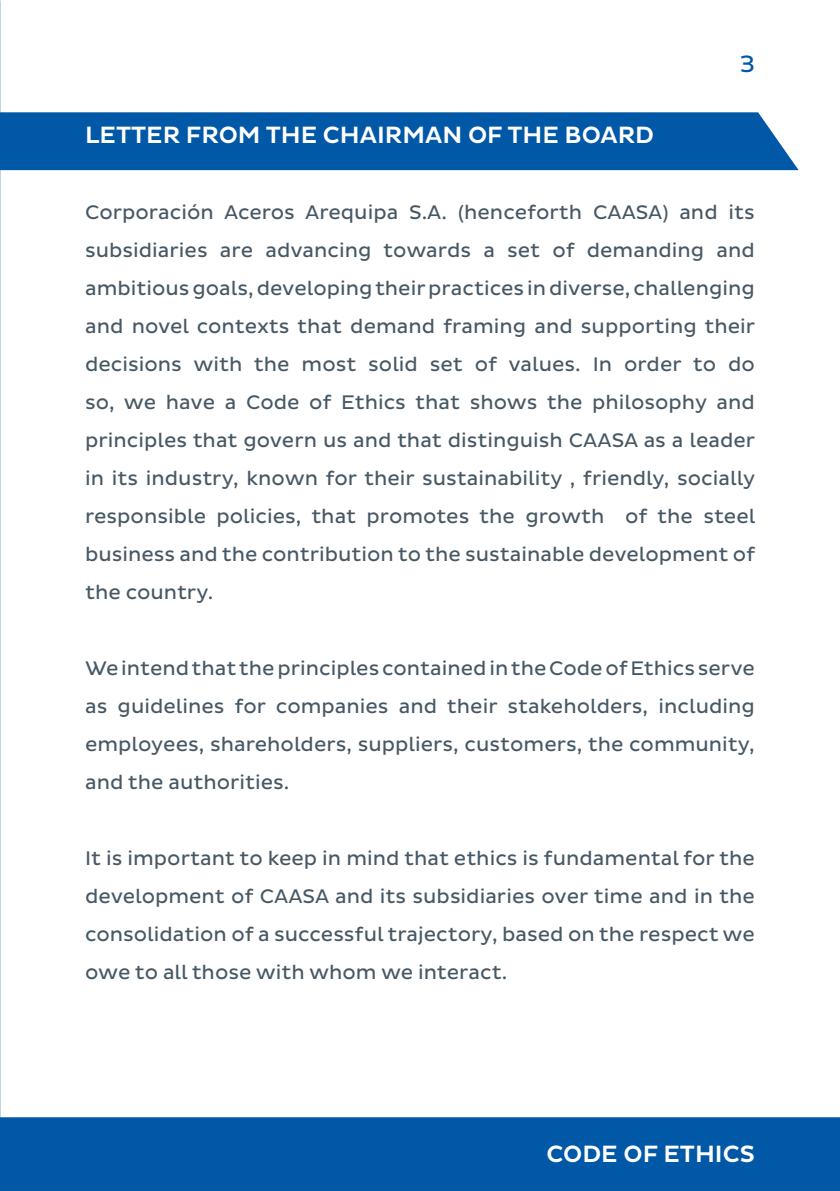
<style>
.page{position:relative;width:840px;height:1191px;background:#fff}
.page>*{position:absolute;margin:0;border:0;box-sizing:border-box;transform-origin:0 0}
.t1{font:500 24px "Pluto Sans";color:#fff}
.t2{font:24px "Pluto Sans";color:#0158a6}
.t3{font:20px/38px "Pluto Sans";color:#475865;text-align:justify}
</style>
<div class="page">
<div style="left:0;top:1117px;width:839px;height:74px;background:#0158a6"></div>
<div style="left:0;top:112px;width:798px;height:58px;background:#0158a6"></div>
<p class="t1" style="left:85px;top:121px;width:570px">LETTER FROM THE CHAIRMAN OF THE BOARD</p>
<p class="t2" style="left:739px;top:50px;width:17px">3</p>
<p class="t3" style="left:85px;top:193px;width:671px">Corporación Aceros Arequipa S.A. (henceforth CAASA) and its subsidiaries are advancing towards a set of demanding and ambitious goals, developing their practices in diverse, challenging and novel contexts that demand framing and supporting their decisions with the most solid set of values. In order to do so, we have a Code of Ethics that shows the philosophy and principles that govern us and that distinguish CAASA as a leader in its industry, known for their sustainability , friendly, socially responsible policies, that promotes the growth of the steel business and the contribution to the sustainable development of the country.</p>
<p class="t3" style="left:85px;top:649px;width:670px">We intend that the principles contained in the Code of Ethics serve as guidelines for companies and their stakeholders, including employees, shareholders, suppliers, customers, the community, and the authorities.</p>
<p class="t3" style="left:85px;top:839px;width:670px">It is important to keep in mind that ethics is fundamental for the development of CAASA and its subsidiaries over time and in the consolidation of a successful trajectory, based on the respect we owe to all those with whom we interact.</p>
<p class="t1" style="left:546px;top:1140px;width:210px">CODE OF ETHICS</p>
</div>
